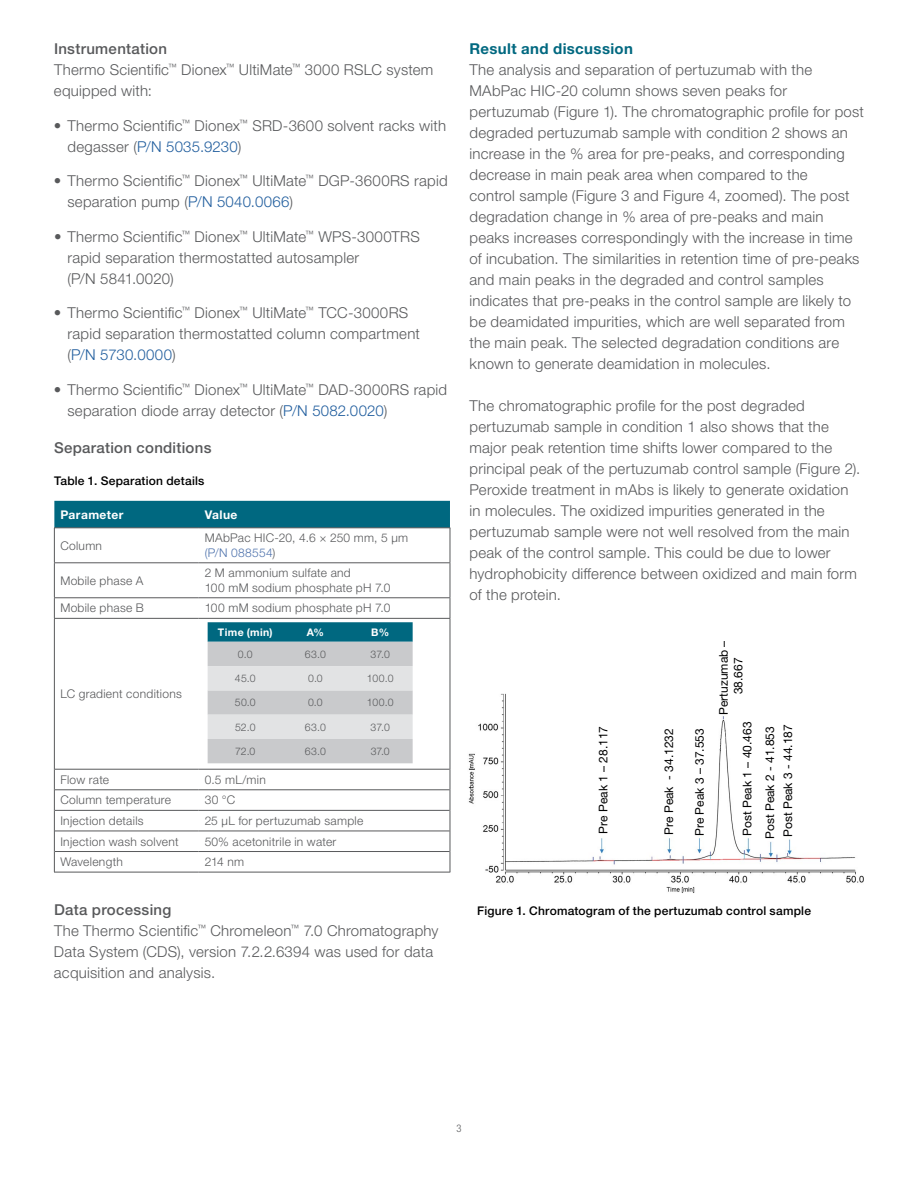
<style>
.page{position:relative;width:918px;height:1188px;background:#fff}
.page>*{position:absolute;margin:0;border:0;box-sizing:border-box;transform-origin:0 0}
.t1{font:300 15px/21px "Helvetica Neue LTW1 G";letter-spacing:.015em;color:#58595b}
.t2{font:500 15px "Helvetica Neue LTW1 G";letter-spacing:.02em;color:#58595b}
.t3{font:700 15px "Helvetica Neue LTW1 G";letter-spacing:.025em;color:#006880}
.t4{font:300 12px/14.4px "Helvetica Neue LTW1 G";letter-spacing:.025em;color:#58595b}
.t5{font:12px/22.6px "Helvetica Neue LTW1 G";color:#000}
.t6{font:500 12px "Helvetica Neue LTW1 G";letter-spacing:.02em;color:#000}
.t7{font:700 12px "Helvetica Neue LTW1 G";letter-spacing:.035em;color:#fff}
.t8{font:300 10.5px "Helvetica Neue LTW1 G";letter-spacing:.01em;color:#58595b}
.t9{font:700 10.5px "Helvetica Neue LTW1 G";letter-spacing:.035em;color:#fff}
.t10{font:300 condensed 10.5px "Helvetica Neue LTW1 G";color:#58595b}
.s1{font-weight:500}
.s2{color:#215e9e}
.s3{color:#4f73ad}
</style>
<div class="page">
<div style="left:54px;top:501px;width:396px;height:27px;background:#006880"></div>
<hr style="left:54px;top:528px;width:145px;height:1px;background:#58595b">
<hr style="left:199px;top:528px;width:251px;height:1px;background:#58595b">
<hr style="left:55px;top:769px;width:144px;height:1px;background:#58595b">
<hr style="left:199px;top:769px;width:251px;height:1px;background:#58595b">
<hr style="left:55px;top:790px;width:144px;height:1px;background:#58595b">
<hr style="left:199px;top:790px;width:251px;height:1px;background:#58595b">
<hr style="left:55px;top:810px;width:144px;height:1px;background:#58595b">
<hr style="left:199px;top:810px;width:251px;height:1px;background:#58595b">
<hr style="left:55px;top:831px;width:144px;height:1px;background:#58595b">
<hr style="left:199px;top:831px;width:251px;height:1px;background:#58595b">
<hr style="left:55px;top:851px;width:144px;height:1px;background:#58595b">
<hr style="left:199px;top:851px;width:251px;height:1px;background:#58595b">
<hr style="left:54px;top:872px;width:145px;height:1px;background:#58595b">
<hr style="left:199px;top:872px;width:251px;height:1px;background:#58595b">
<hr style="left:54px;top:528px;width:1px;height:34px;background:#58595b">
<hr style="left:450px;top:528px;width:1px;height:34px;background:#58595b">
<hr style="left:54px;top:562px;width:145px;height:1px;background:#58595b">
<hr style="left:54px;top:563px;width:1px;height:34px;background:#58595b">
<hr style="left:199px;top:562px;width:251px;height:1px;background:#58595b">
<hr style="left:450px;top:563px;width:1px;height:34px;background:#58595b">
<hr style="left:54px;top:597px;width:145px;height:1px;background:#58595b">
<svg style="left:54px;top:598px;width:1px;height:20px"></svg>
<hr style="left:199px;top:597px;width:251px;height:1px;background:#58595b">
<svg style="left:450px;top:598px;width:1px;height:20px"></svg>
<hr style="left:54px;top:618px;width:145px;height:1px;background:#58595b">
<hr style="left:54px;top:619px;width:1px;height:150px;background:#58595b">
<hr style="left:199px;top:618px;width:251px;height:1px;background:#58595b">
<hr style="left:450px;top:619px;width:1px;height:150px;background:#58595b">
<svg style="left:54px;top:769px;width:1px;height:103px"></svg>
<svg style="left:450px;top:769px;width:1px;height:103px"></svg>
<svg style="left:208px;top:622px;width:205px;height:141px;background:#b6c5ca"></svg>
<img style="left:468px;top:693px;width:396px;height:200px">
<p class="t1" style="left:54px;top:38px;width:381px"><span class="s1">Instrumentation<br></span>Thermo Scientific<sup>™</sup> Dionex<sup>™</sup> UltiMate<sup>™</sup> 3000 RSLC system equipped with:</p>
<p class="t1" style="left:67px;top:115px;width:380px;text-indent:-14px">• Thermo Scientific<sup>™</sup> Dionex<sup>™</sup> SRD-3600 solvent racks with degasser (<span class="s2">P/N 5035.9230</span>)</p>
<p class="t1" style="left:67px;top:170px;width:382px;text-indent:-13px">• Thermo Scientific<sup>™</sup> Dionex<sup>™</sup> UltiMate<sup>™</sup> DGP-3600RS rapid separation pump (<span class="s2">P/N 5040.0066</span>)</p>
<p class="t1" style="left:67px;top:226px;width:354px;text-indent:-13px">• Thermo Scientific<sup>™</sup> Dionex<sup>™</sup> UltiMate<sup>™</sup> WPS-3000TRS rapid separation thermostatted autosampler<br>(P/N 5841.0020)</p>
<p class="t1" style="left:67px;top:302px;width:354px;text-indent:-13px">• Thermo Scientific<sup>™</sup> Dionex<sup>™</sup> UltiMate<sup>™</sup> TCC-3000RS rapid separation thermostatted column compartment (<span class="s2">P/N 5730.0000</span>)</p>
<p class="t1" style="left:67px;top:379px;width:381px;text-indent:-13px">• Thermo Scientific<sup>™</sup> Dionex<sup>™</sup> UltiMate<sup>™</sup> DAD-3000RS rapid separation diode array detector (<span class="s2">P/N 5082.0020</span>)</p>
<p class="t2" style="left:54px;top:439px;width:159px">Separation conditions</p>
<p class="t6" style="left:54px;top:473px;width:152px">Table 1. Separation details</p>
<p class="t7" style="left:60px;top:507px;width:65px">Parameter</p>
<p class="t7" style="left:205px;top:507px;width:34px">Value</p>
<p class="t4" style="left:60px;top:538px;width:43px">Column</p>
<p class="t4" style="left:205px;top:531px;width:205px">MAbPac HIC-20, 4.6 × 250 mm, 5 µm <span class="s3">(P/N 088554</span>)</p>
<p class="t4" style="left:60px;top:573px;width:85px">Mobile phase A</p>
<p class="t4" style="left:205px;top:566px;width:187px">2 M ammonium sulfate and<br>100 mM sodium phosphate pH 7.0</p>
<p class="t4" style="left:60px;top:601px;width:85px">Mobile phase B</p>
<p class="t4" style="left:205px;top:601px;width:187px">100 mM sodium phosphate pH 7.0</p>
<p class="t4" style="left:60px;top:687px;width:123px">LC gradient conditions</p>
<p class="t9" style="left:218px;top:626px;width:56px">Time (min)</p>
<p class="t9" style="left:307px;top:626px;width:19px">A%</p>
<p class="t9" style="left:371px;top:626px;width:19px">B%</p>
<p class="t8" style="left:238px;top:648px;width:16px">0.0</p>
<p class="t8" style="left:305px;top:648px;width:22px">63.0</p>
<p class="t8" style="left:371px;top:648px;width:21px">37.0</p>
<p class="t8" style="left:235px;top:672px;width:22px">45.0</p>
<p class="t8" style="left:308px;top:672px;width:16px">0.0</p>
<p class="t8" style="left:367px;top:672px;width:28px">100.0</p>
<p class="t8" style="left:235px;top:696px;width:22px">50.0</p>
<p class="t8" style="left:308px;top:696px;width:16px">0.0</p>
<p class="t8" style="left:367px;top:696px;width:28px">100.0</p>
<p class="t8" style="left:235px;top:720px;width:22px">52.0</p>
<p class="t8" style="left:305px;top:720px;width:22px">63.0</p>
<p class="t8" style="left:371px;top:720px;width:21px">37.0</p>
<p class="t8" style="left:235px;top:745px;width:22px">72.0</p>
<p class="t8" style="left:305px;top:745px;width:22px">63.0</p>
<p class="t8" style="left:371px;top:745px;width:21px">37.0</p>
<p class="t4" style="left:60px;top:772px;width:50px">Flow rate</p>
<p class="t4" style="left:205px;top:772px;width:63px">0.5 mL/min</p>
<p class="t4" style="left:60px;top:793px;width:112px">Column temperature</p>
<p class="t4" style="left:205px;top:793px;width:32px">30 °C</p>
<p class="t4" style="left:60px;top:813px;width:85px">Injection details</p>
<p class="t4" style="left:205px;top:813px;width:160px">25 µL for pertuzumab sample</p>
<p class="t4" style="left:60px;top:834px;width:120px">Injection wash solvent</p>
<p class="t4" style="left:205px;top:834px;width:133px">50% acetonitrile in water</p>
<p class="t4" style="left:60px;top:855px;width:64px">Wavelength</p>
<p class="t4" style="left:205px;top:855px;width:41px">214 nm</p>
<p class="t1" style="left:54px;top:899px;width:386px"><span class="s1">Data processing<br></span>The Thermo Scientific<sup>™</sup> Chromeleon<sup>™</sup> 7.0 Chromatography Data System (CDS), version 7.2.2.6394 was used for data acquisition and analysis.</p>
<p class="t3" style="left:469px;top:39px;width:165px">Result and discussion</p>
<p class="t1" style="left:469px;top:59px;width:396px">The analysis and separation of pertuzumab with the MAbPac HIC-20 column shows seven peaks for pertuzumab (Figure 1). The chromatographic profile for post degraded pertuzumab sample with condition 2 shows an increase in the % area for pre-peaks, and corresponding decrease in main peak area when compared to the<br>control sample (Figure 3 and Figure 4, zoomed). The post degradation change in % area of pre-peaks and main peaks increases correspondingly with the increase in time of incubation. The similarities in retention time of pre-peaks and main peaks in the degraded and control samples indicates that pre-peaks in the control sample are likely to be deamidated impurities, which are well separated from the main peak. The selected degradation conditions are known to generate deamidation in molecules.</p>
<p class="t1" style="left:469px;top:395px;width:392px">The chromatographic profile for the post degraded pertuzumab sample in condition 1 also shows that the major peak retention time shifts lower compared to the principal peak of the pertuzumab control sample (Figure 2).<br>Peroxide treatment in mAbs is likely to generate oxidation in molecules. The oxidized impurities generated in the pertuzumab sample were not well resolved from the main peak of the control sample. This could be due to lower hydrophobicity difference between oxidized and main form of the protein.</p>
<p class="t5" style="left:716px;top:715px;width:76px;line-height:14.4px;text-align:center;rotate:-90deg">Pertuzumab –<br>38.667</p>
<p class="t5" style="left:592px;top:834px;width:109px;rotate:-90deg">Pre Peak 1 – 28.117</p>
<p class="t5" style="left:736px;top:839px;width:119px;rotate:-90deg">Post Peak 1 – 40.463<br>Post Peak 2 - 41.853</p>
<p class="t5" style="left:658px;top:835px;width:108px;rotate:-90deg">Pre Peak - 34.1232</p>
<p class="t5" style="left:688px;top:836px;width:109px;rotate:-90deg">Pre Peak 3 – 37.553</p>
<p class="t5" style="left:777px;top:837px;width:114px;rotate:-90deg">Post Peak 3 - 44.187</p>
<p class="t6" style="left:477px;top:903px;width:335px">Figure 1. Chromatogram of the pertuzumab control sample</p>
<p class="t10" style="left:456px;top:1122px;width:7px">3</p>
</div>
